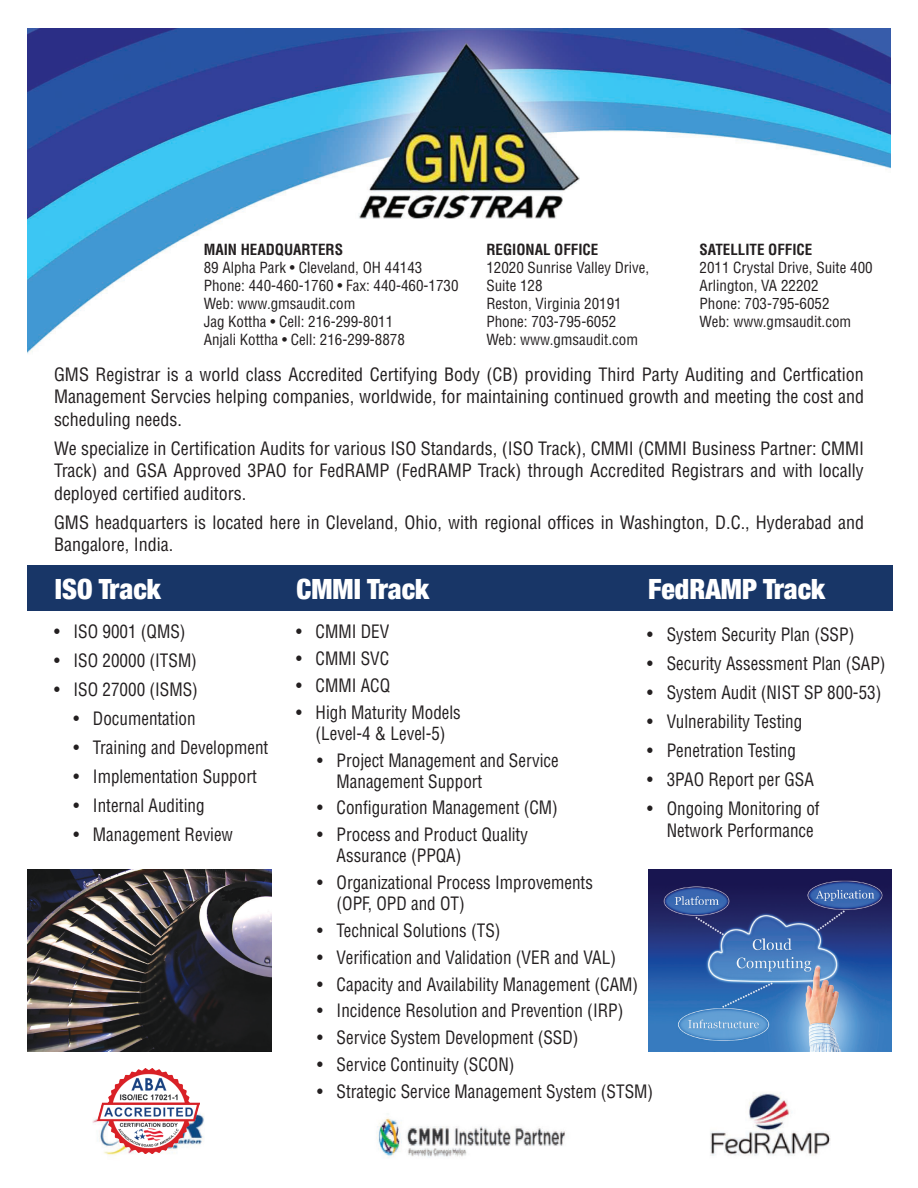
<style>
.page{position:relative;width:918px;height:1188px;background:#fff}
.page>*{position:absolute;margin:0;border:0;box-sizing:border-box;transform-origin:0 0}
.t1{font:900 condensed 27.9px "Helvetica Neue";color:#fff}
.t2{font:condensed 18px/21px "Helvetica";color:#231f20;scale:.95 1}
.t3{font:condensed 18px/22.5px "Helvetica";color:#231f20;text-align:justify}
.t4{font:condensed 15px/18px "Helvetica";color:#231f20}
.t5{font:700 condensed 15px "Helvetica";color:#231f20}
</style>
<div class="page">
<img style="left:27px;top:28px;width:864px;height:326px">
<div style="left:216px;top:231px;width:555px;height:58px;background:#fff"></div>
<img style="left:92px;top:1114px;width:112px;height:41px">
<div style="left:27px;top:566px;width:865px;height:45px;background:#183667"></div>
<img style="left:28px;top:869px;width:244px;height:183px">
<img style="left:710px;top:1093px;width:121px;height:63px">
<img style="left:377px;top:1118px;width:188px;height:39px">
<img style="left:648px;top:869px;width:244px;height:183px">
<img style="left:98px;top:1069px;width:102px;height:84px">
<p class="t5" style="left:204px;top:240px;width:141px">MAIN HEADQUARTERS</p>
<p class="t4" style="left:204px;top:258px;width:256px">89 Alpha Park • Cleveland, OH 44143<br>Phone: 440-460-1760 • Fax: 440-460-1730<br>Web: www.gmsaudit.com<br>Jag Kottha • Cell: 216-299-8011<br>Anjali Kottha • Cell: 216-299-8878</p>
<p class="t5" style="left:486px;top:240px;width:114px">REGIONAL OFFICE</p>
<p class="t4" style="left:486px;top:258px;width:165px">12020 Sunrise Valley Drive,<br>Suite 128<br>Reston, Virginia 20191<br>Phone: 703-795-6052<br>Web: www.gmsaudit.com</p>
<p class="t5" style="left:700px;top:240px;width:114px">SATELLITE OFFICE</p>
<p class="t4" style="left:700px;top:258px;width:175px">2011 Crystal Drive, Suite 400<br>Arlington, VA 22202<br>Phone: 703-795-6052<br>Web: www.gmsaudit.com</p>
<p class="t3" style="left:54px;top:363px;width:812px">GMS Registrar is a world class Accredited Certifying Body (CB) providing Third Party Auditing and Certfication Management Servcies helping companies, worldwide, for maintaining continued growth and meeting the cost and scheduling needs.</p>
<p class="t3" style="left:54px;top:437px;width:812px">We specialize in Certification Audits for various ISO Standards, (ISO Track), CMMI (CMMI Business Partner: CMMI Track) and GSA Approved 3PAO for FedRAMP (FedRAMP Track) through Accredited Registrars and with locally deployed certified auditors.</p>
<p class="t3" style="left:54px;top:510px;width:812px">GMS headquarters is located here in Cleveland, Ohio, with regional offices in Washington, D.C., Hyderabad and<br>Bangalore, India.</p>
<h1 class="t1" style="left:55px;top:566px;width:107px">ISO Track</h1>
<h1 class="t1" style="left:297px;top:566px;width:134px">CMMI Track</h1>
<h1 class="t1" style="left:648px;top:566px;width:178px">FedRAMP Track</h1>
<p class="t2" style="left:296px;top:621px;width:100px">• CMMI DEV</p>
<p class="t2" style="left:296px;top:648px;width:100px">• CMMI SVC</p>
<p class="t2" style="left:296px;top:675px;width:101px">• CMMI ACQ</p>
<p class="t2" style="left:296px;top:701px;width:175px;text-align:center">• High Maturity Models (Level-4 &amp; Level-5)</p>
<p class="t2" style="left:337px;top:749px;width:235px;text-indent:-19px">• Project Management and Service<br>Management Support</p>
<p class="t2" style="left:317px;top:797px;width:255px">• Configuration Management (CM)</p>
<p class="t2" style="left:337px;top:824px;width:203px;text-indent:-19px">• Process and Product Quality<br>Assurance (PPQA)</p>
<p class="t2" style="left:337px;top:872px;width:271px;text-indent:-19px">• Organizational Process Improvements (OPF, OPD and OT)</p>
<p class="t2" style="left:317px;top:920px;width:195px">• Technical Solutions (TS)</p>
<p class="t2" style="left:317px;top:946px;width:316px">• Verification and Validation (VER and VAL)</p>
<p class="t2" style="left:317px;top:973px;width:340px">• Capacity and Availability Management (CAM)</p>
<p class="t2" style="left:317px;top:1000px;width:324px">• Incidence Resolution and Prevention (IRP)</p>
<p class="t2" style="left:317px;top:1027px;width:277px">• Service System Development (SSD)</p>
<p class="t2" style="left:317px;top:1054px;width:209px">• Service Continuity (SCON)</p>
<p class="t2" style="left:317px;top:1080px;width:355px">• Strategic Service Management System (STSM)</p>
<p class="t2" style="left:54px;top:621px;width:140px">• ISO 9001 (QMS)</p>
<p class="t2" style="left:54px;top:650px;width:152px">• ISO 20000 (ITSM)</p>
<p class="t2" style="left:54px;top:679px;width:153px">• ISO 27000 (ISMS)</p>
<p class="t2" style="left:73px;top:708px;width:130px">• Documentation</p>
<p class="t2" style="left:73px;top:737px;width:207px">• Training and Development</p>
<p class="t2" style="left:73px;top:766px;width:195px">• Implementation Support</p>
<p class="t2" style="left:73px;top:795px;width:140px">• Internal Auditing</p>
<p class="t2" style="left:73px;top:824px;width:169px">• Management Review</p>
<p class="t2" style="left:647px;top:623px;width:219px">• System Security Plan (SSP)</p>
<p class="t2" style="left:647px;top:652px;width:252px">• Security Assessment Plan (SAP)</p>
<p class="t2" style="left:647px;top:681px;width:248px">• System Audit (NIST SP 800-53)</p>
<p class="t2" style="left:647px;top:710px;width:165px">• Vulnerability Testing</p>
<p class="t2" style="left:647px;top:739px;width:158px">• Penetration Testing</p>
<p class="t2" style="left:647px;top:768px;width:177px">• 3PAO Report per GSA</p>
<p class="t2" style="left:667px;top:797px;width:162px;line-height:22.5px;text-indent:-19px">• Ongoing Monitoring of<br>Network Performance</p>
</div>
